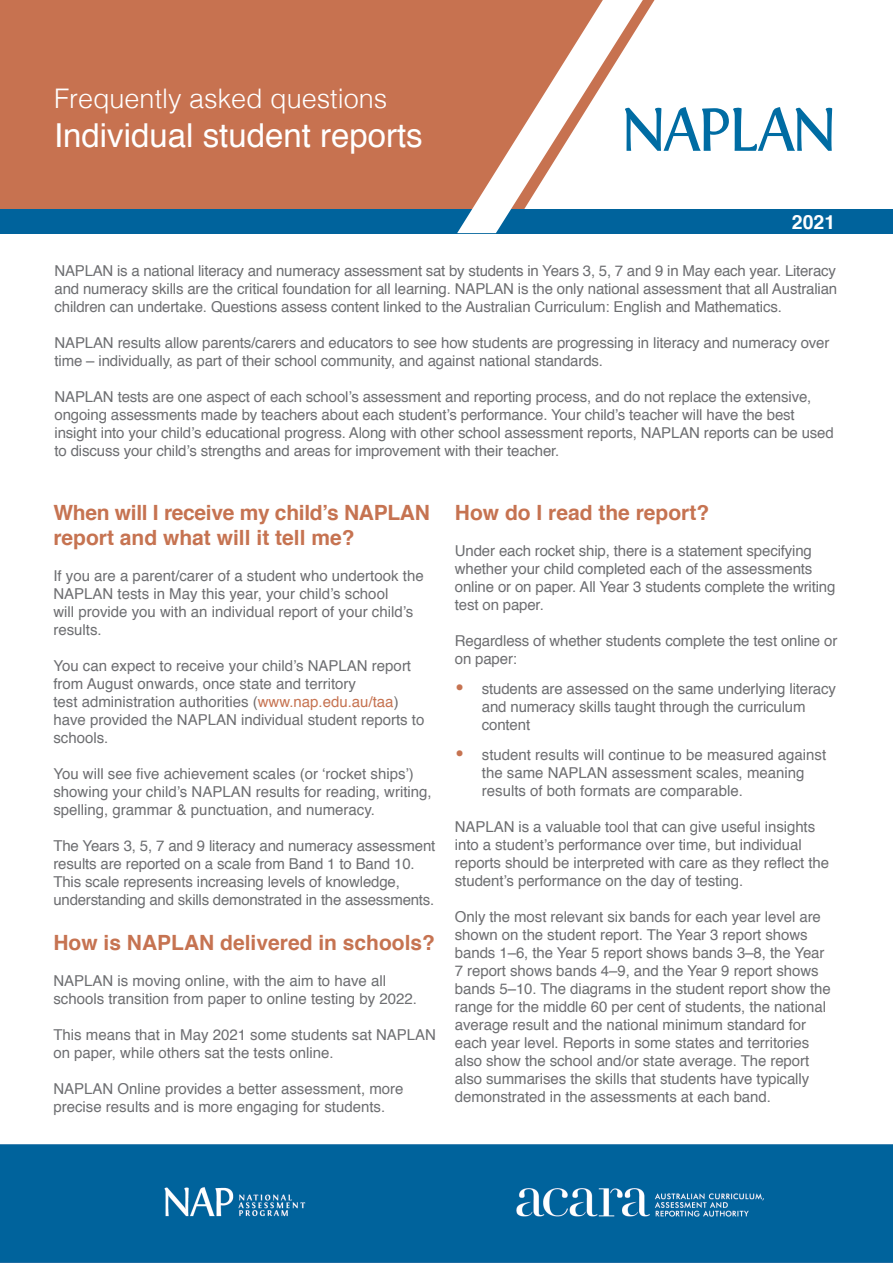
<style>
.page{position:relative;width:893px;height:1263px;background:#fff}
.page>*{position:absolute;margin:0;border:0;box-sizing:border-box;transform-origin:0 0}
.t1{font:33px "Helvetica";color:#fff}
.t2{font:300 27px "Helvetica";color:#fff}
.t3{font:700 21px/25.2px "Helvetica";color:#c67351}
.t4{font:700 19.5px "Helvetica";color:#fff}
.t5{font:15px/18px "Helvetica";letter-spacing:-.005em;color:#6d6e71}
.s1{color:#c67351}
.s2{font-size:27px;color:#c67351}
</style>
<div class="page">
<div style="left:0;top:0;width:457px;height:209px;background:#c77250"></div>
<div style="left:0;top:1144px;width:893px;height:119px;background:#00639c"></div>
<div style="left:0;top:209px;width:893px;height:24px;background:#00639c"></div>
<svg style="left:457px;top:0;width:198px;height:233px"></svg>
<svg style="left:625px;top:107px;width:207px;height:44px"></svg>
<p class="t2" style="left:54px;top:75px;width:335px">Frequently asked questions</p>
<h1 class="t1" style="left:54px;top:110px;width:370px">Individual student reports</h1>
<p class="t4" style="left:792px;top:206px;width:45px">2021</p>
<p class="t5" style="left:55px;top:262px;width:784px;text-align:justify">NAPLAN is a national literacy and numeracy assessment sat by students in Years 3, 5, 7 and 9 in May each year. Literacy and numeracy skills are the critical foundation for all learning. NAPLAN is the only national assessment that all Australian children can undertake. Questions assess content linked to the Australian Curriculum: English and Mathematics.</p>
<p class="t5" style="left:55px;top:334px;width:776px">NAPLAN results allow parents/carers and educators to see how students are progressing in literacy and numeracy over time – individually, as part of their school community, and against national standards.</p>
<p class="t5" style="left:55px;top:388px;width:781px">NAPLAN tests are one aspect of each school’s assessment and reporting process, and do not replace the extensive, ongoing assessments made by teachers about each student’s performance. Your child’s teacher will have the best insight into your child’s educational progress. Along with other school assessment reports, NAPLAN reports can be used to discuss your child’s strengths and areas for improvement with their teacher.</p>
<h3 class="t3" style="left:53px;top:500px;width:378px">When will I receive my child’s NAPLAN report and what will it tell me?</h3>
<p class="t5" style="left:53px;top:567px;width:372px">If you are a parent/carer of a student who undertook the</p>
<p class="t5" style="left:53px;top:585px;width:361px">NAPLAN tests in May this year, your child’s school<br>will provide you with an individual report of your child’s</p>
<p class="t5" style="left:53px;top:621px;width:50px">results.</p>
<p class="t5" style="left:53px;top:657px;width:359px">You can expect to receive your child’s NAPLAN report</p>
<p class="t5" style="left:53px;top:675px;width:373px">from August onwards, once state and territory<br>test administration authorities (<span class="s1">www.nap.edu.au/taa</span>) have provided the NAPLAN individual student reports to schools.</p>
<p class="t5" style="left:53px;top:765px;width:380px">You will see five achievement scales (or ‘rocket ships’) showing your child’s NAPLAN results for reading, writing,</p>
<p class="t5" style="left:53px;top:801px;width:323px">spelling, grammar &amp; punctuation, and numeracy.</p>
<p class="t5" style="left:53px;top:837px;width:383px">The Years 3, 5, 7 and 9 literacy and numeracy assessment results are reported on a scale from Band 1 to Band 10.<br>This scale represents increasing levels of knowledge, understanding and skills demonstrated in the assessments.</p>
<h3 class="t3" style="left:53px;top:930px;width:383px">How is NAPLAN delivered in schools?</h3>
<p class="t5" style="left:53px;top:972px;width:365px">NAPLAN is moving online, with the aim to have all schools transition from paper to online testing by 2022.</p>
<p class="t5" style="left:53px;top:1026px;width:384px">This means that in May 2021 some students sat NAPLAN on paper, while others sat the tests online.</p>
<p class="t5" style="left:53px;top:1080px;width:352px">NAPLAN Online provides a better assessment, more precise results and is more engaging for students.</p>
<h3 class="t3" style="left:455px;top:500px;width:256px">How do I read the report?</h3>
<p class="t5" style="left:455px;top:542px;width:382px">Under each rocket ship, there is a statement specifying whether your child completed each of the assessments online or on paper. All Year 3 students complete the writing test on paper.</p>
<p class="t5" style="left:455px;top:632px;width:384px">Regardless of whether students complete the test online or on paper:</p>
<p class="t5" style="left:482px;top:680px;width:356px;text-indent:-27px"><span class="s2">•</span> students are assessed on the same underlying literacy and numeracy skills taught through the curriculum content</p>
<p class="t5" style="left:482px;top:746px;width:346px;text-indent:-27px"><span class="s2">•</span> student results will continue to be measured against the same NAPLAN assessment scales, meaning results of both formats are comparable.</p>
<p class="t5" style="left:455px;top:818px;width:362px">NAPLAN is a valuable tool that can give useful insights</p>
<p class="t5" style="left:455px;top:836px;width:376px">into a student’s performance over time, but individual reports should be interpreted with care as they reflect the student’s performance on the day of testing.</p>
<p class="t5" style="left:455px;top:908px;width:377px">Only the most relevant six bands for each year level are shown on the student report. The Year 3 report shows bands 1–6, the Year 5 report shows bands 3–8, the Year 7 report shows bands 4–9, and the Year 9 report shows bands 5–10. The diagrams in the student report show the range for the middle 60 per cent of students, the national average result and the national minimum standard for each year level. Reports in some states and territories also show the school and/or state average. The report also summarises the skills that students have typically demonstrated in the assessments at each band.</p>
</div>
